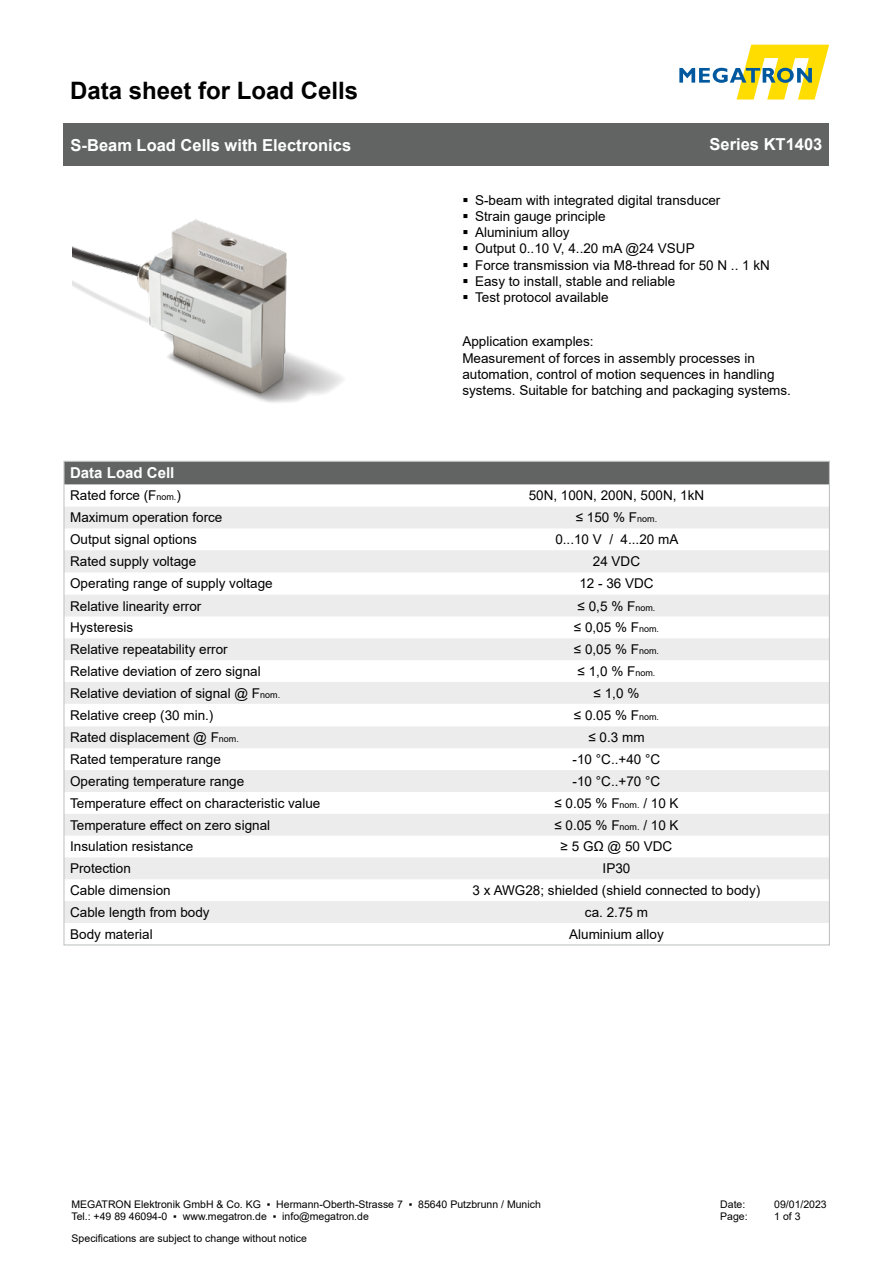
<style>
.page{position:relative;width:893px;height:1263px;background:#fff}
.page>*{position:absolute;margin:0;border:0;box-sizing:border-box;transform-origin:0 0}
.t1{font:700 24px "Arial";color:#000}
.t2{font:700 16.5px "Arial";color:#fff}
.t3{font:700 15px "Arial";color:#fff}
.t4{font:13.5px/16.2px "Arial";color:#000}
.t5{font:10.5px "Arial";color:#000}
.s1{font-size:9px}
</style>
<div class="page">
<svg style="left:679px;top:45px;width:150px;height:55px"></svg>
<div style="left:64px;top:123px;width:765px;height:43px;background:#626463"></div>
<div style="left:66px;top:463px;width:762px;height:21px;background:#626463"></div>
<svg style="left:66px;top:507px;width:762px;height:416px;fill:#ececec"></svg>
<img style="left:73px;top:219px;width:271px;height:184px">
<h1 class="t1" style="left:70px;top:73px;width:290px">Data sheet for Load Cells</h1>
<p class="t2" style="left:71px;top:133px;width:282px">S-Beam Load Cells with Electronics</p>
<p class="t2" style="left:710px;top:133px;width:114px">Series KT1403</p>
<p class="t4" style="left:475px;top:192px;width:247px">S-beam with integrated digital transducer</p>
<p class="t4" style="left:475px;top:208px;width:132px">Strain gauge principle</p>
<p class="t4" style="left:475px;top:224px;width:96px">Aluminium alloy</p>
<p class="t4" style="left:475px;top:240px;width:221px">Output 0..10 V, 4..20 mA @24 VSUP</p>
<p class="t4" style="left:475px;top:257px;width:296px">Force transmission via M8-thread for 50 N .. 1 kN</p>
<p class="t4" style="left:475px;top:273px;width:202px">Easy to install, stable and reliable</p>
<p class="t4" style="left:475px;top:289px;width:135px">Test protocol available</p>
<p class="t4" style="left:462px;top:334px;width:133px">Application examples:</p>
<p class="t4" style="left:462px;top:350px;width:330px">Measurement of forces in assembly processes in automation, control of motion sequences in handling systems. Suitable for batching and packaging systems.</p>
<p class="t3" style="left:70px;top:463px;width:106px">Data Load Cell</p>
<p class="t4" style="left:70px;top:487px;width:112px">Rated force (F<span class="s1">nom.</span>)</p>
<p class="t4" style="left:529px;top:487px;width:177px">50N, 100N, 200N, 500N, 1kN</p>
<p class="t4" style="left:70px;top:509px;width:154px">Maximum operation force</p>
<p class="t4" style="left:576px;top:509px;width:83px">≤ 150 % F<span class="s1">nom.</span></p>
<p class="t4" style="left:70px;top:531px;width:128px">Output signal options</p>
<p class="t4" style="left:555px;top:531px;width:125px">0...10 V / 4...20 mA</p>
<p class="t4" style="left:70px;top:553px;width:128px">Rated supply voltage</p>
<p class="t4" style="left:593px;top:553px;width:49px">24 VDC</p>
<p class="t4" style="left:70px;top:575px;width:204px">Operating range of supply voltage</p>
<p class="t4" style="left:579px;top:575px;width:76px">12 - 36 VDC</p>
<p class="t4" style="left:70px;top:597px;width:133px">Relative linearity error</p>
<p class="t4" style="left:578px;top:597px;width:79px">≤ 0,5 % F<span class="s1">nom.</span></p>
<p class="t4" style="left:70px;top:619px;width:65px">Hysteresis</p>
<p class="t4" style="left:574px;top:619px;width:87px">≤ 0,05 % F<span class="s1">nom.</span></p>
<p class="t4" style="left:70px;top:641px;width:159px">Relative repeatability error</p>
<p class="t4" style="left:574px;top:641px;width:87px">≤ 0,05 % F<span class="s1">nom.</span></p>
<p class="t4" style="left:70px;top:663px;width:192px">Relative deviation of zero signal</p>
<p class="t4" style="left:578px;top:663px;width:79px">≤ 1,0 % F<span class="s1">nom.</span></p>
<p class="t4" style="left:70px;top:685px;width:212px">Relative deviation of signal @ F<span class="s1">nom.</span></p>
<p class="t4" style="left:594px;top:685px;width:47px">≤ 1,0 %</p>
<p class="t4" style="left:70px;top:707px;width:145px">Relative creep (30 min.)</p>
<p class="t4" style="left:574px;top:707px;width:87px">≤ 0.05 % F<span class="s1">nom.</span></p>
<p class="t4" style="left:70px;top:729px;width:170px">Rated displacement @ F<span class="s1">nom.</span></p>
<p class="t4" style="left:588px;top:729px;width:58px">≤ 0.3 mm</p>
<p class="t4" style="left:70px;top:751px;width:152px">Rated temperature range</p>
<p class="t4" style="left:573px;top:751px;width:89px">-10 °C..+40 °C</p>
<p class="t4" style="left:70px;top:773px;width:176px">Operating temperature range</p>
<p class="t4" style="left:573px;top:773px;width:89px">-10 °C..+70 °C</p>
<p class="t4" style="left:70px;top:795px;width:252px">Temperature effect on characteristic value</p>
<p class="t4" style="left:554px;top:795px;width:126px">≤ 0.05 % F<span class="s1">nom.</span> / 10 K</p>
<p class="t4" style="left:70px;top:817px;width:202px">Temperature effect on zero signal</p>
<p class="t4" style="left:554px;top:817px;width:126px">≤ 0.05 % F<span class="s1">nom.</span> / 10 K</p>
<p class="t4" style="left:70px;top:838px;width:125px">Insulation resistance</p>
<p class="t4" style="left:561px;top:838px;width:113px">≥ 5 GΩ @ 50 VDC</p>
<p class="t4" style="left:70px;top:860px;width:62px">Protection</p>
<p class="t4" style="left:603px;top:860px;width:29px">IP30</p>
<p class="t4" style="left:70px;top:882px;width:102px">Cable dimension</p>
<p class="t4" style="left:473px;top:882px;width:289px">3 x AWG28; shielded (shield connected to body)</p>
<p class="t4" style="left:70px;top:904px;width:141px">Cable length from body</p>
<p class="t4" style="left:585px;top:904px;width:65px">ca. 2.75 m</p>
<p class="t4" style="left:70px;top:926px;width:84px">Body material</p>
<p class="t4" style="left:569px;top:926px;width:96px">Aluminium alloy</p>
<p class="t5" style="left:71px;top:1197px;width:471px">MEGATRON Elektronik GmbH &amp; Co. KG ▪ Hermann-Oberth-Strasse 7 ▪ 85640 Putzbrunn / Munich</p>
<p class="t5" style="left:71px;top:1209px;width:299px">Tel.: +49 89 46094-0 ▪ www.megatron.de ▪ info@megatron.de</p>
<p class="t5" style="left:72px;top:1231px;width:237px">Specifications are subject to change without notice</p>
<p class="t5" style="left:720px;top:1197px;width:27px">Date:</p>
<p class="t5" style="left:774px;top:1197px;width:54px">09/01/2023</p>
<p class="t5" style="left:720px;top:1209px;width:29px">Page:</p>
<p class="t5" style="left:774px;top:1209px;width:28px">1 of 3</p>
</div>
